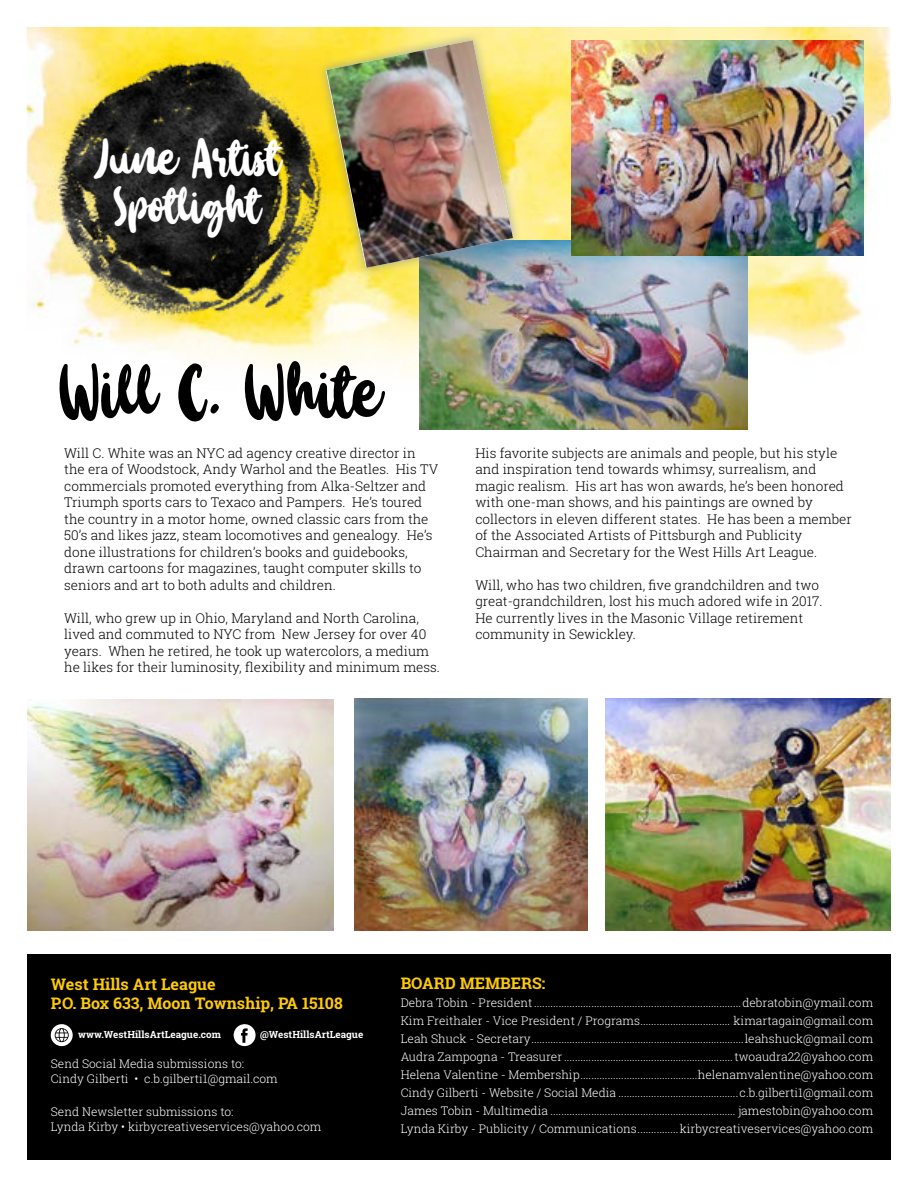
<style>
.page{position:relative;width:918px;height:1188px;background:#fff}
.page>*{position:absolute;margin:0;border:0;box-sizing:border-box;transform-origin:0 0}
.t1{font:69.45px "Baby Wildy Personal";color:#000}
.t2{font:47.7px/48px "Baby Wildy Personal";color:#fff;text-align:center}
.t3{font:700 16.05px/19.5px "Roboto Slab";color:#ffcb05}
.t4{font:300 13.5px/16.5px "Roboto Slab";color:#000}
.t5{font:300 12px/18px "Roboto Slab";color:#fff}
.t6{font:700 9.9px "Roboto Slab";color:#fff}
.s1{font-family:"Coffee Service"}
</style>
<div class="page">
<img style="left:27px;top:27px;width:864px;height:348px">
<img style="left:27px;top:699px;width:306px;height:232px">
<img style="left:51px;top:47px;width:281px;height:280px">
<div style="left:27px;top:954px;width:864px;height:206px;background:#000"></div>
<svg style="left:234px;top:1024px;width:22px;height:22px"></svg>
<svg style="left:51px;top:1024px;width:22px;height:22px"></svg>
<img style="left:606px;top:698px;width:285px;height:233px">
<img style="left:354px;top:698px;width:233px;height:233px">
<img style="left:419px;top:240px;width:329px;height:189px">
<div style="left:317px;top:31px;width:205px;height:246px;background:#8898aa;opacity:.75"></div>
<img style="left:326px;top:40px;width:187px;height:228px">
<img style="left:571px;top:40px;width:292px;height:215px">
<h2 class="t2" style="left:94px;top:139px;width:189px">June Artist<br>Spotlight</h2>
<h1 class="t1" style="left:59px;top:359px;width:325px">Will C<span class="s1">.</span> White</h1>
<p class="t4" style="left:64px;top:444px;width:376px">Will C. White was an NYC ad agency creative director in the era of Woodstock, Andy Warhol and the Beatles. His TV commercials promoted everything from Alka-Seltzer and Triumph sports cars to Texaco and Pampers. He’s toured the country in a motor home, owned classic cars from the 50’s and likes jazz, steam locomotives and genealogy. He’s done illustrations for children’s books and guidebooks, drawn cartoons for magazines, taught computer skills to seniors and art to both adults and children.</p>
<p class="t4" style="left:64px;top:609px;width:377px">Will, who grew up in Ohio, Maryland and North Carolina, lived and commuted to NYC from New Jersey for over 40 years. When he retired, he took up watercolors, a medium he likes for their luminosity, flexibility and minimum mess.</p>
<p class="t4" style="left:475px;top:444px;width:378px">His favorite subjects are animals and people, but his style and inspiration tend towards whimsy, surrealism, and magic realism. His art has won awards, he’s been honored with one-man shows, and his paintings are owned by collectors in eleven different states. He has been a member of the Associated Artists of Pittsburgh and Publicity Chairman and Secretary for the West Hills Art League.</p>
<p class="t4" style="left:475px;top:576px;width:349px">Will, who has two children, five grandchildren and two great-grandchildren, lost his much adored wife in 2017.<br>He currently lives in the Masonic Village retirement community in Sewickley.</p>
<p class="t3" style="left:51px;top:974px;width:293px">West Hills Art League<br>P.O. Box 633, Moon Township, PA 15108</p>
<p class="t6" style="left:78px;top:1027px;width:144px">www.WestHillsArtLeague.com</p>
<p class="t6" style="left:260px;top:1027px;width:105px">@WestHillsArtLeague</p>
<p class="t5" style="left:51px;top:1056px;width:229px;line-height:15px">Send Social Media submissions to:<br>Cindy Gilberti • c.b.gilberti1@gmail.com</p>
<p class="t5" style="left:51px;top:1104px;width:272px;line-height:15px">Send Newsletter submissions to:<br>Lynda Kirby • kirbycreativeservices@yahoo.com</p>
<p class="t3" style="left:401px;top:973px;width:146px">BOARD MEMBERS:</p>
<p class="t5" style="left:401px;top:993px;width:474px;text-align:justify">Debra Tobin - President............................................................................debratobin@ymail.com Kim Freithaler - Vice President / Programs................................. kimartagain@gmail.com Leah Shuck - Secretary..............................................................................leahshuck@gmail.com Audra Zampogna - Treasurer ..............................................................twoaudra22@yahoo.com Helena Valentine - Membership...........................................helenamvalentine@yahoo.com Cindy Gilberti - Website / Social Media ............................................c.b.gilberti1@gmail.com James Tobin - Multimedia .................................................................... jamestobin@yahoo.com Lynda Kirby - Publicity / Communications...............kirbycreativeservices@yahoo.com</p>
</div>
